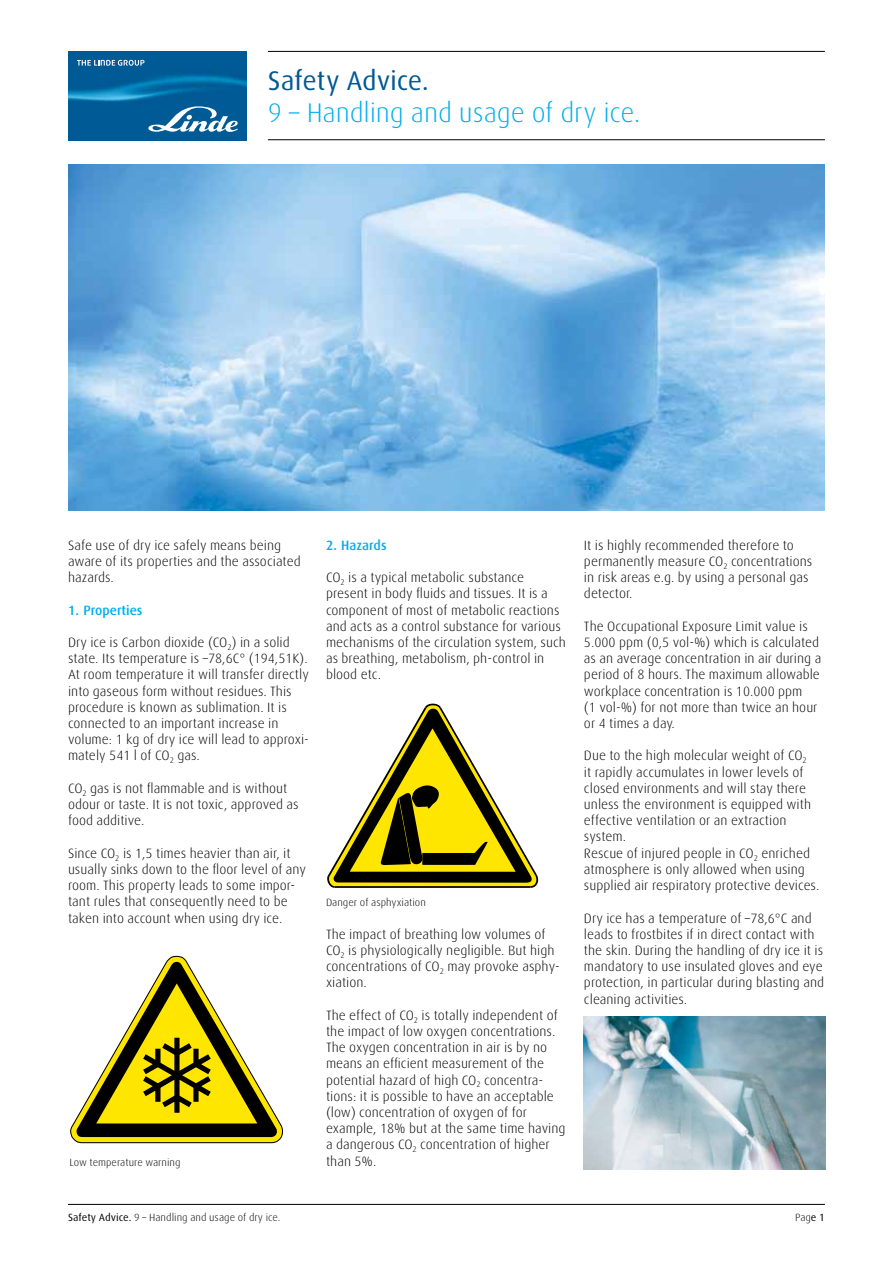
<style>
.page{position:relative;width:893px;height:1263px;background:#fff}
.page>*{position:absolute;margin:0;border:0;box-sizing:border-box;transform-origin:0 0}
.t1{font:300 27px "Linde Dax";letter-spacing:-.005em;color:#00aeef}
.t2{font:27px "Linde Dax";letter-spacing:-.01em;color:#005993}
.t3{font:300 13.5px/16.2px "Linde Dax";color:#000}
.t4{font:500 13.5px "Linde Dax";color:#00aeef}
.t5{font:300 10.5px "Linde Dax";color:#000}
.s1{font-weight:400}
</style>
<div class="page">
<img style="left:68px;top:164px;width:757px;height:346px">
<svg style="left:327px;top:704px;width:211px;height:184px"></svg>
<svg style="left:70px;top:956px;width:213px;height:187px"></svg>
<img style="left:584px;top:1017px;width:241px;height:152px">
<hr style="left:268px;top:51px;width:557px;height:1px;background:#000">
<hr style="left:268px;top:139px;width:557px;height:1px;background:#000">
<hr style="left:68px;top:1204px;width:757px;height:1px;background:#000">
<img style="left:68px;top:51px;width:179px;height:89px">
<svg style="left:148px;top:106px;width:90px;height:26px"></svg>
<svg style="left:77px;top:60px;width:68px;height:6px"></svg>
<h1 class="t2" style="left:268px;top:66px;width:163px">Safety Advice.</h1>
<h1 class="t1" style="left:268px;top:98px;width:374px">9 – Handling and usage of dry ice.</h1>
<p class="t3" style="left:68px;top:537px;width:234px">Safe use of dry ice safely means being aware of its properties and the associated hazards.</p>
<p class="t4" style="left:68px;top:602px;width:76px">1. Properties</p>
<p class="t3" style="left:68px;top:634px;width:242px">Dry ice is Carbon dioxide (CO<sub>2</sub>) in a solid state. Its temperature is –78,6C° (194,51K).<br>At room temperature it will transfer directly into gaseous form without residues. This procedure is known as sublimation. It is connected to an important increase in volume: 1 kg of dry ice will lead to approxi&shy;mately 541 l of CO<sub>2</sub> gas.</p>
<p class="t3" style="left:68px;top:780px;width:232px">CO<sub>2</sub> gas is not flammable and is without odour or taste. It is not toxic, approved as food additive.</p>
<p class="t3" style="left:68px;top:845px;width:240px">Since CO<sub>2</sub> is 1,5 times heavier than air, it usually sinks down to the floor level of any room. This property leads to some impor&shy;tant rules that consequently need to be taken into account when using dry ice.</p>
<p class="t5" style="left:69px;top:1156px;width:113px">Low temperature warning</p>
<p class="t4" style="left:326px;top:538px;width:62px">2. Hazards</p>
<p class="t3" style="left:326px;top:570px;width:241px">CO<sub>2</sub> is a typical metabolic substance present in body fluids and tissues. It is a component of most of metabolic reactions and acts as a control substance for various mechanisms of the circulation system, such as breathing, metabolism, ph-control in blood etc.</p>
<p class="t5" style="left:326px;top:897px;width:101px">Danger of asphyxiation</p>
<p class="t3" style="left:326px;top:926px;width:235px">The impact of breathing low volumes of CO<sub>2</sub> is physiologically negligible. But high concentrations of CO<sub>2</sub> may provoke asphy&shy;xiation.</p>
<p class="t3" style="left:326px;top:1007px;width:241px">The effect of CO<sub>2</sub> is totally independent of the impact of low oxygen concentrations.<br>The oxygen concentration in air is by no means an efficient measurement of the potential hazard of high CO<sub>2</sub> concentra&shy;tions: it is possible to have an acceptable (low) concentration of oxygen of for example, 18% but at the same time having a dangerous CO<sub>2</sub> concentration of higher than 5%.</p>
<p class="t3" style="left:584px;top:537px;width:230px">It is highly recommended therefore to permanently measure CO<sub>2</sub> concentrations in risk areas e.g. by using a personal gas detector.</p>
<p class="t3" style="left:584px;top:618px;width:239px">The Occupational Exposure Limit value is 5.000 ppm (0,5 vol-%) which is calculated as an average concentration in air during a period of 8 hours. The maximum allowable workplace concentration is 10.000 ppm<br>(1 vol-%) for not more than twice an hour or 4 times a day.</p>
<p class="t3" style="left:584px;top:748px;width:237px">Due to the high molecular weight of CO<sub>2<br></sub>it rapidly accumulates in lower levels of closed environments and will stay there unless the environment is equipped with effective ventilation or an extraction system.<br>Rescue of injured people in CO<sub>2</sub> enriched atmosphere is only allowed when using supplied air respiratory protective devices.</p>
<p class="t3" style="left:584px;top:910px;width:242px">Dry ice has a temperature of –78,6°C and leads to frostbites if in direct contact with the skin. During the handling of dry ice it is mandatory to use insulated gloves and eye protection, in particular during blasting and cleaning activities.</p>
<p class="t5" style="left:68px;top:1212px;width:214px"><span class="s1">Safety Advice.</span> 9 – Handling and usage of dry ice.</p>
<p class="t5" style="left:795px;top:1212px;width:31px">Pag<span class="s1">e 1</span></p>
</div>
